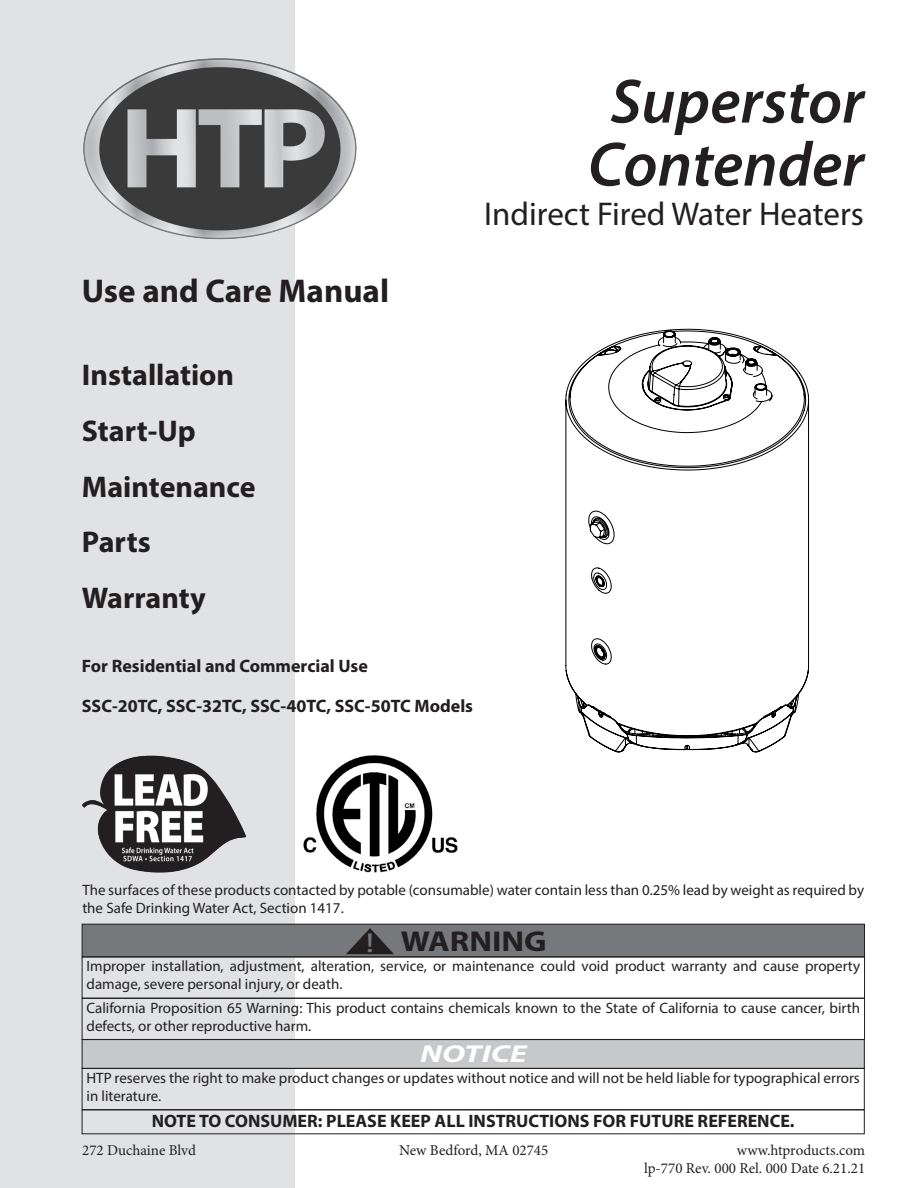
<style>
.page{position:relative;width:918px;height:1188px;background:#fff}
.page>*{position:absolute;margin:0;border:0;box-sizing:border-box;transform-origin:0 0}
.t1{font:italic 600 63px/63px "Myriad Pro";color:#231f20;text-align:center}
.t2{font:33px "Myriad Pro";color:#231f20}
.t3{font:700 33px "Myriad Pro";color:#231f20}
.t4{font:700 30px "Myriad Pro";color:#231f20}
.t5{font:700 28.8px "Myriad Pro";color:#231f20;scale:1.14 1}
.t6{font:italic 700 24.6px "Myriad Pro";color:#fff;scale:1.34 1}
.t7{font:700 18px "Myriad Pro";color:#231f20}
.Body_Copy{font:15px/18px "Myriad Pro";color:#231f20}
.Body_Copy_9pt{font:15px/18px "Myriad Pro";color:#231f20}
.t8{font:15px "Minion Pro";color:#231f20}
.s1{font-weight:400;font-size:27.6px;color:#76787b}
</style>
<div class="page">
<div style="left:0;top:0;width:295px;height:1188px;background:#e1e2e4"></div>
<svg style="left:565px;top:329px;width:244px;height:424px"></svg>
<img style="left:82px;top:753px;width:165px;height:121px">
<div style="left:80px;top:56px;width:280px;height:189px;background:#fff;opacity:.75"></div>
<img style="left:303px;top:755px;width:155px;height:118px">
<div style="left:82px;top:1039px;width:782px;height:29px;background:#c7c8ca"></div>
<div style="left:82px;top:1068px;width:783px;height:42px;border:1px solid #231f20"></div>
<div style="left:82px;top:924px;width:783px;height:33px;background:#76787b"></div>
<svg style="left:346px;top:928px;width:48px;height:27px"></svg>
<div style="left:82px;top:924px;width:783px;height:33px;border:1px solid #231f20"></div>
<div style="left:82px;top:998px;width:783px;height:42px;border:1px solid #231f20"></div>
<p class="t3" style="left:82px;top:269px;width:309px">Use and Care Manual</p>
<p class="t1" style="left:588px;top:68px;width:278px">Superstor<br>Contender</p>
<p class="t2" style="left:484px;top:194px;width:381px">Indirect Fired Water Heaters</p>
<p class="t4" style="left:82px;top:356px;width:154px">Installation</p>
<p class="t4" style="left:82px;top:411px;width:116px">Start-Up</p>
<p class="t4" style="left:82px;top:467px;width:175px">Maintenance</p>
<p class="t4" style="left:82px;top:522px;width:70px">Parts</p>
<p class="t4" style="left:82px;top:578px;width:125px">Warranty</p>
<p class="t7" style="left:82px;top:654px;width:287px">For Residential and Commercial Use</p>
<p class="t7" style="left:82px;top:695px;width:393px">SSC-20TC, SSC-32TC, SSC-40TC, SSC-50TC Models</p>
<p class="Body_Copy_9pt" style="left:82px;top:881px;width:783px">The surfaces of these products contacted by potable (consumable) water contain less than 0.25% lead by weight as required by the Safe Drinking Water Act, Section 1417.</p>
<p class="t5" style="left:366px;top:923px;width:160px"><span class="s1">!</span> WARNING</p>
<p class="Body_Copy" style="left:87px;top:957px;width:775px">Improper installation, adjustment, alteration, service, or maintenance could void product warranty and cause property damage, severe personal injury, or death.</p>
<p class="Body_Copy" style="left:87px;top:998px;width:775px">California Proposition 65 Warning: This product contains chemicals known to the State of California to cause cancer, birth defects, or other reproductive harm.</p>
<p class="t6" style="left:420px;top:1038px;width:81px">NOTICE</p>
<p class="Body_Copy_9pt" style="left:87px;top:1069px;width:775px">HTP reserves the right to make product changes or updates without notice and will not be held liable for typographical errors in literature.</p>
<p class="t7" style="left:152px;top:1109px;width:644px">NOTE TO CONSUMER: PLEASE KEEP ALL INSTRUCTIONS FOR FUTURE REFERENCE.</p>
<p class="t8" style="left:82px;top:1140px;width:115px">272 Duchaine Blvd</p>
<p class="t8" style="left:399px;top:1140px;width:151px">New Bedford, MA 02745</p>
<p class="t8" style="left:737px;top:1140px;width:130px">www.htproducts.com</p>
<p class="t8" style="left:644px;top:1158px;width:223px">lp-770 Rev. 000 Rel. 000 Date 6.21.21</p>
</div>
